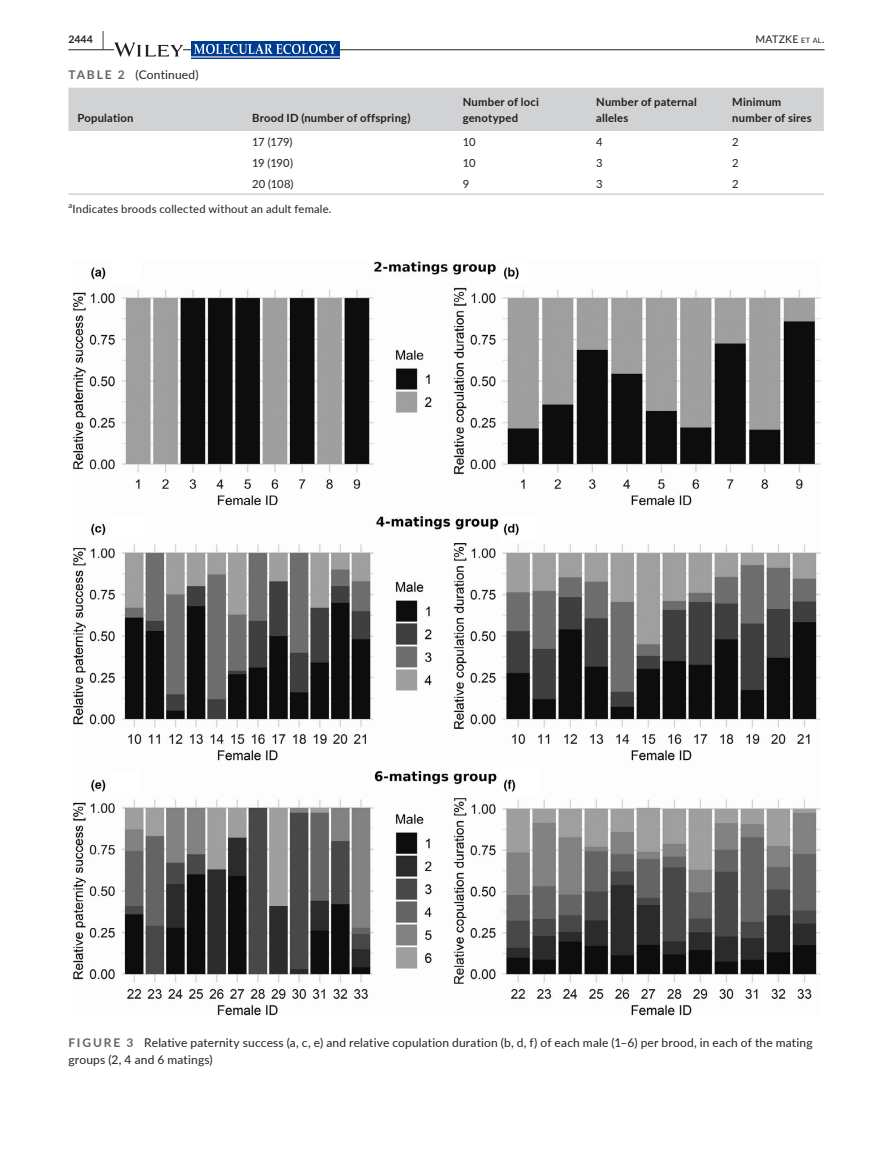
<style>
.page{position:relative;width:893px;height:1174px;background:#fff}
.page>*{position:absolute;margin:0;border:0;box-sizing:border-box;transform-origin:0 0}
.t1{font:12px/16.5px "Lato";letter-spacing:.015em;color:#231f20}
.t2{font:700 11.25px/15.8px "Lato";letter-spacing:.02em;color:#231f20}
.t3{font:11.25px "Lato";letter-spacing:.015em;color:#231f20}
.t4{font:10.5px "Lato";letter-spacing:.025em;color:#231f20}
.t5{font:700 10.5px "Lato";color:#231f20}
.t6{font:7.8px "Lato";color:#231f20}
.s1{font-size:19.5px}
.s2{font-size:7.35px}
.s3{font-weight:700;color:#636366}
</style>
<div class="page">
<hr style="left:68px;top:49px;width:756px;height:1px;background:#231f20">
<svg style="left:114px;top:42px;width:69px;height:15px"></svg>
<svg style="left:191px;top:41px;width:148px;height:15px"></svg>
<img style="left:194px;top:45px;width:142px;height:8px">
<hr style="left:191px;top:56px;width:148px;height:2px;background:#96a6d0">
<div style="left:68px;top:88px;width:756px;height:43px;background:#d1d2d4"></div>
<hr style="left:68px;top:193px;width:175px;height:2px;background:#d1d2d4">
<hr style="left:243px;top:193px;width:211px;height:2px;background:#d1d2d4">
<hr style="left:454px;top:193px;width:133px;height:2px;background:#d1d2d4">
<hr style="left:587px;top:193px;width:136px;height:2px;background:#d1d2d4">
<hr style="left:723px;top:193px;width:101px;height:2px;background:#d1d2d4">
<img style="left:73px;top:261px;width:748px;height:754px">
<p class="t5" style="left:68px;top:31px;width:37px">2444 <span class="s1">|</span></p>
<p class="t4" style="left:756px;top:31px;width:70px">MATZKE <span class="s2">et al</span>.</p>
<p class="t1" style="left:68px;top:66px;width:132px"><span class="s3">TABLE 2</span> (Continued)</p>
<p class="t2" style="left:77px;top:109px;width:58px">Population</p>
<p class="t2" style="left:252px;top:109px;width:160px">Brood ID (number of offspring)</p>
<p class="t2" style="left:463px;top:93px;width:78px">Number of loci genotyped</p>
<p class="t2" style="left:596px;top:93px;width:102px">Number of paternal alleles</p>
<p class="t2" style="left:732px;top:93px;width:81px">Minimum number of sires</p>
<p class="t3" style="left:252px;top:134px;width:42px">17 (179)</p>
<p class="t3" style="left:463px;top:134px;width:14px">10</p>
<p class="t3" style="left:596px;top:134px;width:8px">4</p>
<p class="t3" style="left:732px;top:134px;width:8px">2</p>
<p class="t3" style="left:252px;top:155px;width:42px">19 (190)</p>
<p class="t3" style="left:463px;top:155px;width:14px">10</p>
<p class="t3" style="left:596px;top:155px;width:8px">3</p>
<p class="t3" style="left:732px;top:155px;width:8px">2</p>
<p class="t3" style="left:252px;top:176px;width:43px">20 (108)</p>
<p class="t3" style="left:463px;top:176px;width:8px">9</p>
<p class="t3" style="left:596px;top:176px;width:8px">3</p>
<p class="t3" style="left:732px;top:176px;width:8px">2</p>
<p class="t6" style="left:68px;top:199px;width:5px">a</p>
<p class="t3" style="left:73px;top:201px;width:261px">Indicates broods collected without an adult female.</p>
<p class="t1" style="left:68px;top:1034px;width:746px"><span class="s3">FIGURE 3</span> Relative paternity success (a, c, e) and relative copulation duration (b, d, f) of each male (1–6) per brood, in each of the mating groups (2, 4 and 6 matings)</p>
</div>
